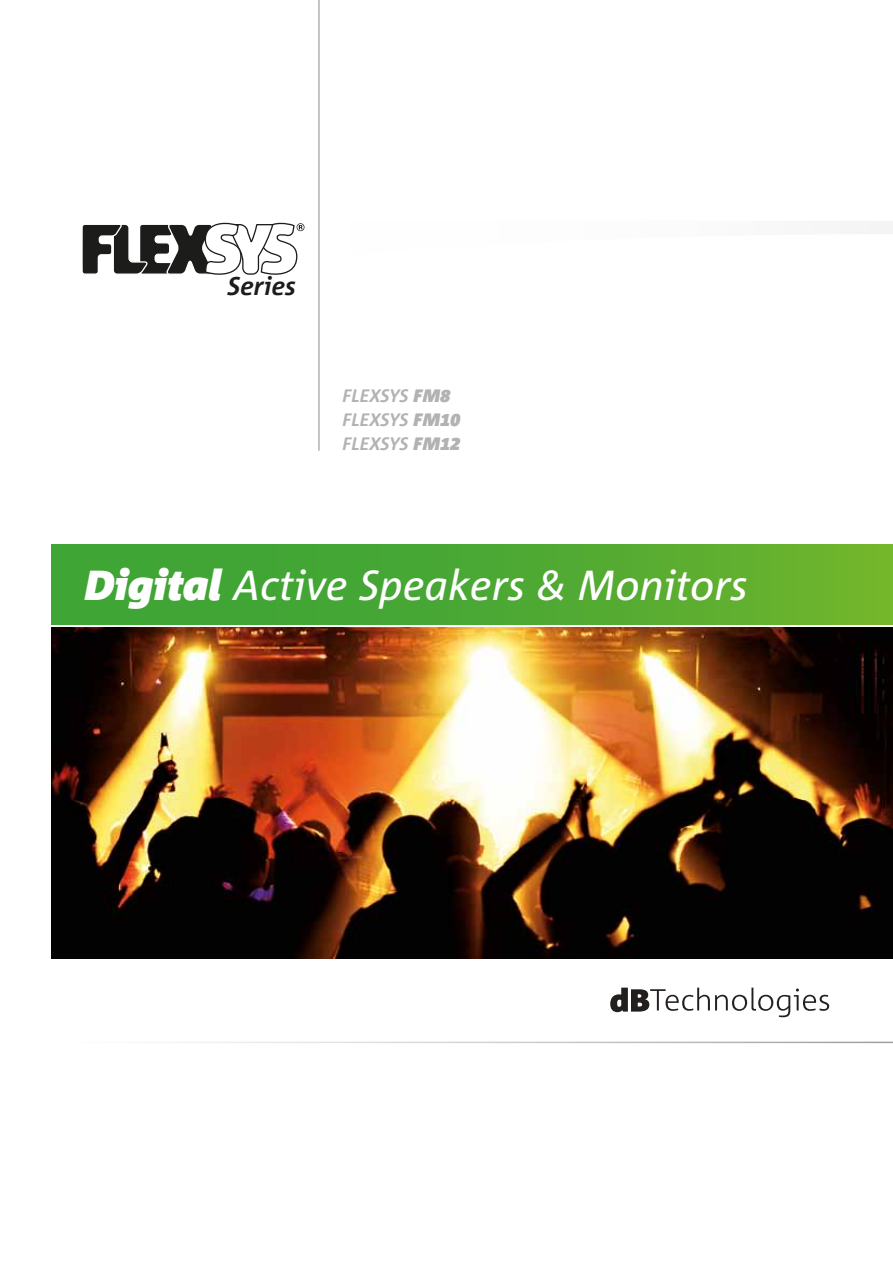
<style>
.page{position:relative;width:893px;height:1263px;background:#fff}
.page>*{position:absolute;margin:0;border:0;box-sizing:border-box;transform-origin:0 0}
.t1{font:italic 42px "Corpid";color:#fff}
.t2{font:italic 700 25.65px "Corpid";color:#1c1c1b}
.t3{font:italic 700 18px/24px "Corpid";color:#b2b2b1}
.s1{font-weight:900}
.s2{font-family:"Corpid Caps";font-weight:900}
</style>
<div class="page">
<svg style="left:304px;top:221px;width:589px;height:13px"></svg>
<div style="left:51px;top:545px;width:842px;height:79px;background:linear-gradient(to right,#35a137,#6ab32e)"></div>
<img style="left:51px;top:627px;width:842px;height:332px">
<svg style="left:82px;top:222px;width:222px;height:53px"></svg>
<hr style="left:318px;top:0;width:2px;height:451px;background:#b2b2b1">
<svg style="left:610px;top:988px;width:219px;height:29px"></svg>
<h2 class="t2" style="left:227px;top:272px;width:70px">Series</h2>
<p class="t3" style="left:343px;top:384px;width:119px">FLEXSYS <span class="s1">FM</span><span class="s2">8<br></span>FLEXSYS <span class="s1">FM</span><span class="s2">10<br></span>FLEXSYS <span class="s1">FM</span><span class="s2">12</span></p>
<h1 class="t1" style="left:85px;top:563px;width:665px"><span class="s1">Digital</span> Active Speakers &amp; Monitors</h1>
</div>
